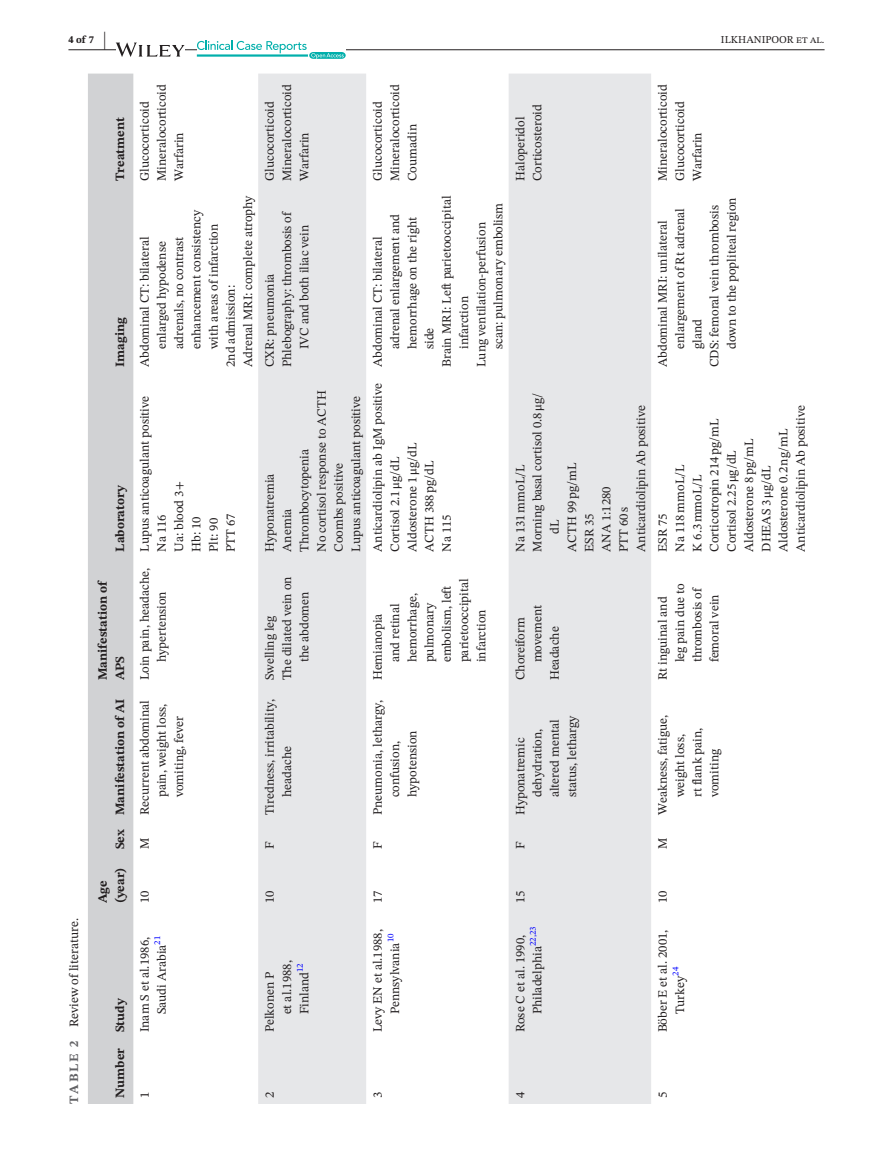
<style>
.page{position:relative;width:893px;height:1174px;background:#fff}
.page>*{position:absolute;margin:0;border:0;box-sizing:border-box;transform-origin:0 0}
.t1{font:12.75px/17.2px "STIX Two Text";color:#231f20}
.t2{font:700 12.75px/17.2px "STIX Two Text";color:#231f20}
.t3{font:10.5px "STIX Two Text";color:#231f20}
.t4{font:700 10.5px "STIX Two Text";color:#231f20}
.t5{font:8.85px "STIX Two Text";color:#00f}
.s1{font-size:21px}
.s2{font-weight:700;color:#636366}
.s3{font-family:"STIX"}
</style>
<div class="page">
<hr style="left:68px;top:49px;width:756px;height:1px;background:#231f20">
<svg style="left:116px;top:43px;width:69px;height:14px"></svg>
<svg style="left:197px;top:41px;width:149px;height:18px"></svg>
<div style="left:88px;top:74px;width:45px;height:1030px;background:#d1d2d4"></div>
<svg style="left:258px;top:74px;width:393px;height:1030px;fill:#e6e7e9"></svg>
<p class="t4" style="left:68px;top:32px;width:39px">4 of 7 <span class="s1">|</span></p>
<p class="t3" style="left:721px;top:32px;width:105px">ILKHANIPOOR et al.</p>
<p class="t1" style="left:65px;top:1104px;width:187px;rotate:-90deg"><span class="s2">TABLE 2</span> Review of literature.</p>
<p class="t2" style="left:112px;top:181px;width:66px;rotate:-90deg">Treatment</p>
<p class="t2" style="left:112px;top:367px;width:51px;rotate:-90deg">Imaging</p>
<p class="t2" style="left:112px;top:552px;width:68px;rotate:-90deg">Laboratory</p>
<p class="t2" style="left:94px;top:680px;width:102px;rotate:-90deg">Manifestation of<br>APS</p>
<p class="t2" style="left:112px;top:849px;width:152px;rotate:-90deg">Sex Manifestation of AI</p>
<p class="t2" style="left:94px;top:903px;width:38px;rotate:-90deg">Age (year)</p>
<p class="t2" style="left:112px;top:1098px;width:101px;rotate:-90deg">Number Study</p>
<p class="t1" style="left:136px;top:181px;width:98px;rotate:-90deg">Glucocorticoid<br>Mineralocorticoid<br>Warfarin</p>
<p class="t1" style="left:188px;top:349px;width:141px;rotate:-90deg">enhancement consistency</p>
<p class="t1" style="left:205px;top:349px;width:127px;rotate:-90deg">with areas of infarction</p>
<p class="t1" style="left:136px;top:367px;width:132px;rotate:-90deg">Abdominal CT: bilateral</p>
<p class="t1" style="left:153px;top:349px;width:109px;rotate:-90deg">enlarged hypodense</p>
<p class="t1" style="left:170px;top:349px;width:114px;rotate:-90deg">adrenals, no contrast</p>
<p class="t1" style="left:222px;top:367px;width:83px;rotate:-90deg">2nd admission:</p>
<p class="t1" style="left:239px;top:367px;width:173px;rotate:-90deg">Adrenal MRI: complete atrophy</p>
<p class="t1" style="left:136px;top:552px;width:157px;rotate:-90deg">Lupus anticoagulant positive<br>Na 116<br>Ua: blood 3<span class="s3">+<br></span>Hb: 10<br>Plt: 90<br>PTT 67</p>
<p class="t1" style="left:136px;top:680px;width:114px;text-align:center;rotate:-90deg">Loin pain, headache, hypertension</p>
<p class="t1" style="left:136px;top:797px;width:99px;text-indent:-18px;rotate:-90deg">Recurrent abdominal pain, weight loss, vomiting, fever</p>
<p class="t1" style="left:136px;top:849px;width:13px;rotate:-90deg">M</p>
<p class="t1" style="left:261px;top:181px;width:98px;rotate:-90deg">Glucocorticoid<br>Mineralocorticoid<br>Warfarin</p>
<p class="t1" style="left:278px;top:367px;width:157px;rotate:-90deg">Phlebography: thrombosis of</p>
<p class="t1" style="left:295px;top:349px;width:126px;rotate:-90deg">IVC and both iliac vein</p>
<p class="t1" style="left:261px;top:367px;width:95px;rotate:-90deg">CXR: pneumonia</p>
<p class="t1" style="left:261px;top:552px;width:163px;rotate:-90deg">Hyponatremia<br>Anemia<br>Thrombocytopenia<br>No cortisol response to ACTH<br>Coombs positive<br>Lupus anticoagulant positive</p>
<p class="t1" style="left:278px;top:680px;width:105px;rotate:-90deg">The dilated vein on</p>
<p class="t1" style="left:261px;top:680px;width:66px;rotate:-90deg">Swelling leg</p>
<p class="t1" style="left:261px;top:797px;width:100px;text-indent:-18px;rotate:-90deg">Tiredness, irritability, headache</p>
<p class="t1" style="left:295px;top:662px;width:72px;rotate:-90deg">the abdomen</p>
<p class="t1" style="left:261px;top:849px;width:9px;rotate:-90deg">F</p>
<p class="t1" style="left:369px;top:181px;width:98px;rotate:-90deg">Glucocorticoid<br>Mineralocorticoid<br>Coumadin</p>
<p class="t1" style="left:369px;top:367px;width:132px;rotate:-90deg">Abdominal CT: bilateral</p>
<p class="t1" style="left:386px;top:349px;width:137px;rotate:-90deg">adrenal enlargement and</p>
<p class="t1" style="left:403px;top:349px;width:134px;rotate:-90deg">hemorrhage on the right</p>
<p class="t1" style="left:421px;top:349px;width:23px;rotate:-90deg">side</p>
<p class="t1" style="left:438px;top:367px;width:173px;rotate:-90deg">Brain MRI: Left parietooccipital</p>
<p class="t1" style="left:455px;top:349px;width:55px;rotate:-90deg">infarction</p>
<p class="t1" style="left:369px;top:552px;width:170px;rotate:-90deg">Anticardiolipin ab IgM positive<br>Cortisol 2.1<span class="s3">μ</span>g/dL<br>Aldosterone 1<span class="s3">μ</span>g/dL<br>ACTH 388pg/dL<br>Na 115</p>
<p class="t1" style="left:490px;top:349px;width:148px;rotate:-90deg">scan: pulmonary embolism</p>
<p class="t1" style="left:472px;top:367px;width:146px;rotate:-90deg">Lung ventilation-perfusion</p>
<p class="t1" style="left:511px;top:181px;width:78px;rotate:-90deg">Haloperidol<br>Corticosteroid</p>
<p class="t1" style="left:529px;top:552px;width:160px;rotate:-90deg">Morning basal cortisol 0.8<span class="s3">μ</span>g/</p>
<p class="t1" style="left:511px;top:552px;width:89px;rotate:-90deg">Na 131mmoL/L</p>
<p class="t1" style="left:546px;top:534px;width:16px;rotate:-90deg">dL</p>
<p class="t1" style="left:563px;top:552px;width:90px;rotate:-90deg">ACTH 99pg/mL</p>
<p class="t1" style="left:580px;top:552px;width:40px;rotate:-90deg">ESR 35</p>
<p class="t1" style="left:598px;top:552px;width:67px;rotate:-90deg">ANA 1:1280</p>
<p class="t1" style="left:615px;top:552px;width:46px;rotate:-90deg">PTT 60 s</p>
<p class="t1" style="left:632px;top:552px;width:148px;rotate:-90deg">Anticardiolipin Ab positive</p>
<p class="t1" style="left:369px;top:662px;width:85px;text-indent:-18px;rotate:-90deg">Hemianopia<br>and retinal hemorrhage, pulmonary embolism, left parietooccipital infarction</p>
<p class="t1" style="left:369px;top:797px;width:99px;text-indent:-18px;rotate:-90deg">Pneumonia, lethargy, confusion, hypotension</p>
<p class="t1" style="left:511px;top:680px;width:65px;rotate:-90deg">Choreiform</p>
<p class="t1" style="left:529px;top:662px;width:59px;rotate:-90deg">movement</p>
<p class="t1" style="left:546px;top:680px;width:55px;rotate:-90deg">Headache</p>
<p class="t1" style="left:511px;top:797px;width:84px;text-indent:-18px;rotate:-90deg">Hyponatremic dehydration, altered mental status, lethargy</p>
<p class="t1" style="left:369px;top:849px;width:9px;rotate:-90deg">F</p>
<p class="t1" style="left:511px;top:849px;width:9px;rotate:-90deg">F</p>
<p class="t1" style="left:654px;top:181px;width:98px;rotate:-90deg">Mineralocorticoid<br>Glucocorticoid<br>Warfarin</p>
<p class="t1" style="left:706px;top:367px;width:163px;rotate:-90deg">CDS: femoral vein thrombosis</p>
<p class="t1" style="left:723px;top:349px;width:153px;rotate:-90deg">down to the popliteal region</p>
<p class="t1" style="left:654px;top:367px;width:148px;rotate:-90deg">Abdominal MRI: unilateral</p>
<p class="t1" style="left:671px;top:349px;width:142px;rotate:-90deg">enlargement of Rt adrenal</p>
<p class="t1" style="left:688px;top:349px;width:32px;rotate:-90deg">gland</p>
<p class="t1" style="left:654px;top:552px;width:148px;rotate:-90deg">ESR 75<br>Na 118mmoL/L<br>K 6.3mmoL/L<br>Corticotropin 214pg/mL<br>Cortisol 2.25<span class="s3">μ</span>g/dL<br>Aldosterone 8pg/mL<br>DHEAS 3<span class="s3">μ</span>g/dL<br>Aldosterone 0.2ng/mL<br>Anticardiolipin Ab positive</p>
<p class="t1" style="left:654px;top:662px;width:81px;text-indent:-18px;rotate:-90deg">Rt inguinal and leg pain due to thrombosis of femoral vein</p>
<p class="t1" style="left:654px;top:797px;width:84px;text-indent:-18px;rotate:-90deg">Weakness, fatigue, weight loss,<br>rt flank pain, vomiting</p>
<p class="t1" style="left:654px;top:849px;width:13px;rotate:-90deg">M</p>
<p class="t1" style="left:136px;top:903px;width:14px;rotate:-90deg">10</p>
<p class="t1" style="left:261px;top:903px;width:14px;rotate:-90deg">10</p>
<p class="t1" style="left:369px;top:903px;width:14px;rotate:-90deg">17</p>
<p class="t1" style="left:511px;top:903px;width:14px;rotate:-90deg">15</p>
<p class="t1" style="left:654px;top:903px;width:14px;rotate:-90deg">10</p>
<p class="t5" style="left:151px;top:944px;width:10px;rotate:-90deg">21</p>
<p class="t1" style="left:136px;top:1014px;width:79px;text-indent:-18px;rotate:-90deg">Inam S et al.1986,<br>Saudi Arabia</p>
<p class="t1" style="left:261px;top:1014px;width:56px;text-indent:-18px;rotate:-90deg">Pelkonen P et al.1988,<br>Finland</p>
<p class="t5" style="left:293px;top:972px;width:10px;rotate:-90deg">12</p>
<p class="t1" style="left:369px;top:1032px;width:105px;text-align:center;rotate:-90deg">Levy EN et al.1988,<br>Pennsylvania</p>
<p class="t5" style="left:384px;top:942px;width:10px;rotate:-90deg">10</p>
<p class="t5" style="left:527px;top:946px;width:21px;rotate:-90deg">22,23</p>
<p class="t1" style="left:511px;top:1032px;width:99px;text-align:center;rotate:-90deg">Rose C et al. 1990,<br>Philadelphia</p>
<p class="t1" style="left:654px;top:1014px;width:86px;text-indent:-18px;rotate:-90deg">Böber E et al. 2001,<br>Turkey</p>
<p class="t5" style="left:669px;top:975px;width:10px;rotate:-90deg">24</p>
<p class="t1" style="left:136px;top:1098px;width:8px;rotate:-90deg">1</p>
<p class="t1" style="left:261px;top:1098px;width:8px;rotate:-90deg">2</p>
<p class="t1" style="left:369px;top:1098px;width:8px;rotate:-90deg">3</p>
<p class="t1" style="left:511px;top:1098px;width:8px;rotate:-90deg">4</p>
<p class="t1" style="left:654px;top:1098px;width:8px;rotate:-90deg">5</p>
</div>
